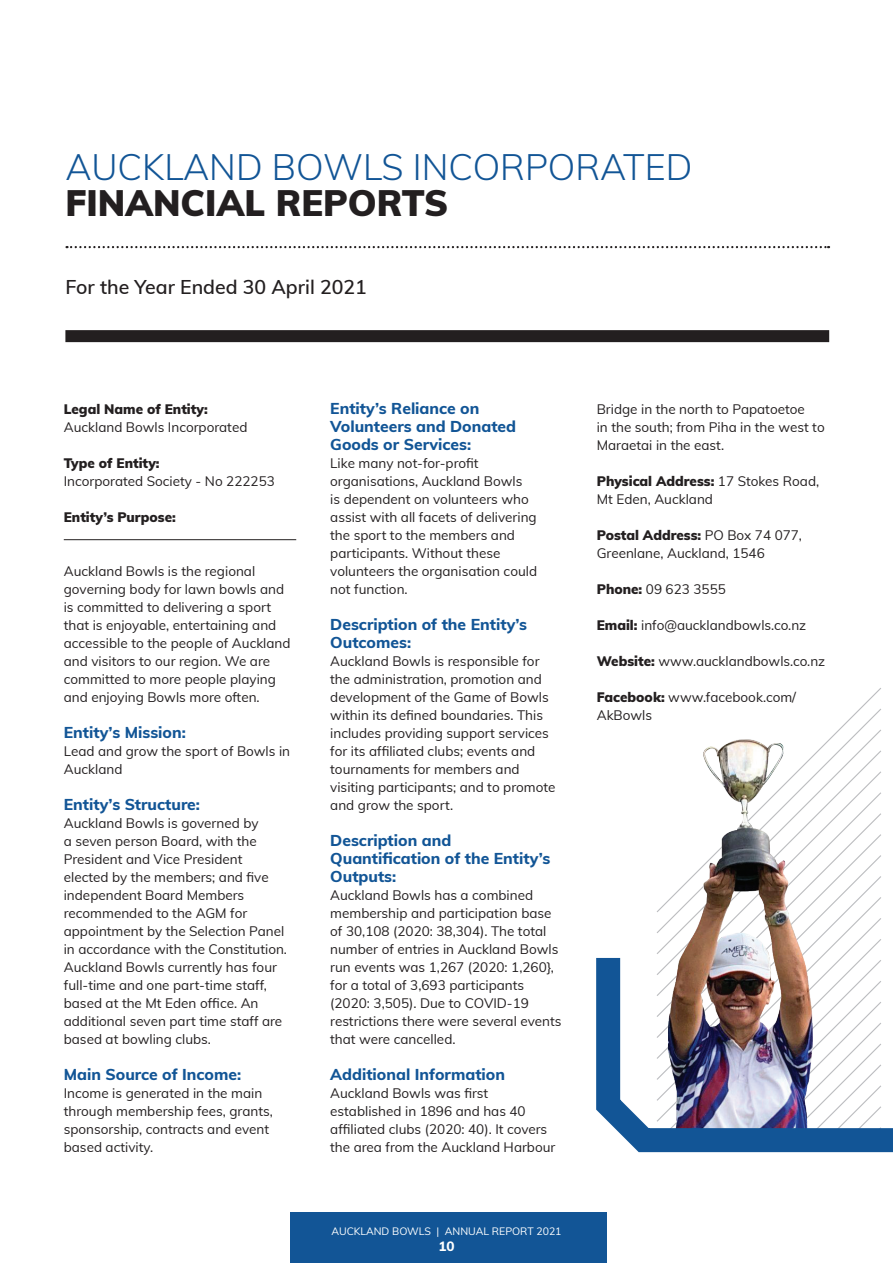
<style>
.page{position:relative;width:893px;height:1263px;background:#fff}
.page>*{position:absolute;margin:0;border:0;box-sizing:border-box;transform-origin:0 0}
.t1{font:300 36px "Muli";color:#125596}
.t2{font:900 36px "Muli";color:#231f20}
.t3{font:600 19.5px "Muli";color:#231f20}
.t4{font:800 15.75px/18px "Muli";color:#125596}
.t5{font:13.5px/18px "Muli";color:#231f20}
.t6{font:900 13.5px "Muli";color:#231f20}
.t7{font:800 13.5px "Muli";color:#fff}
.t8{font:10.5px "Muli";color:#fff}
.s1{font-weight:900}
</style>
<div class="page">
<div style="left:290px;top:1212px;width:317px;height:51px;background:#125596"></div>
<svg style="left:67px;top:246px;width:762px;height:2px"></svg>
<div style="left:65px;top:330px;width:764px;height:12px;background:#231f20"></div>
<hr style="left:64px;top:539px;width:232px;height:1px;background:#231f20">
<img style="left:657px;top:726px;width:206px;height:208px">
<img style="left:596px;top:934px;width:297px;height:219px">
<h1 class="t1" style="left:65px;top:141px;width:628px">AUCKLAND BOWLS INCORPORATED</h1>
<h1 class="t2" style="left:65px;top:177px;width:384px">FINANCIAL REPORTS</h1>
<h2 class="t3" style="left:65px;top:273px;width:303px">For the Year Ended 30 April 2021</h2>
<p class="t6" style="left:64px;top:399px;width:146px">Legal Name of Entity:</p>
<p class="t5" style="left:64px;top:417px;width:185px">Auckland Bowls Incorporated</p>
<p class="t6" style="left:64px;top:453px;width:97px">Type of Entity:</p>
<p class="t5" style="left:64px;top:471px;width:213px">Incorporated Society - No 222253</p>
<p class="t6" style="left:64px;top:507px;width:114px">Entity’s Purpose:</p>
<p class="t5" style="left:64px;top:561px;width:228px">Auckland Bowls is the regional governing body for lawn bowls and is committed to delivering a sport that is enjoyable, entertaining and accessible to the people of Auckland and visitors to our region. We are committed to more people playing and enjoying Bowls more often.</p>
<p class="t4" style="left:64px;top:723px;width:124px">Entity’s Mission:</p>
<p class="t5" style="left:64px;top:741px;width:228px">Lead and grow the sport of Bowls in<br>Auckland</p>
<p class="t4" style="left:64px;top:795px;width:138px">Entity’s Structure:</p>
<p class="t5" style="left:64px;top:813px;width:225px">Auckland Bowls is governed by<br>a seven person Board, with the<br>President and Vice President elected by the members; and five independent Board Members recommended to the AGM for appointment by the Selection Panel in accordance with the Constitution.<br>Auckland Bowls currently has four full-time and one part-time staff, based at the Mt Eden office. An additional seven part time staff are based at bowling clubs.</p>
<p class="t4" style="left:64px;top:1065px;width:179px">Main Source of Income:</p>
<p class="t5" style="left:64px;top:1083px;width:211px">Income is generated in the main through membership fees, grants, sponsorship, contracts and event based activity.</p>
<p class="t4" style="left:330px;top:399px;width:187px">Entity’s Reliance on<br>Volunteers and Donated<br>Goods or Services:</p>
<p class="t5" style="left:330px;top:453px;width:208px">Like many not-for-profit organisations, Auckland Bowls<br>is dependent on volunteers who assist with all facets of delivering the sport to the members and participants. Without these volunteers the organisation could not function.</p>
<p class="t4" style="left:330px;top:615px;width:198px">Description of the Entity’s<br>Outcomes:</p>
<p class="t5" style="left:330px;top:651px;width:227px">Auckland Bowls is responsible for the administration, promotion and development of the Game of Bowls within its defined boundaries. This includes providing support services for its affiliated clubs; events and tournaments for members and visiting participants; and to promote and grow the sport.</p>
<p class="t4" style="left:330px;top:831px;width:222px">Description and<br>Quantification of the Entity’s<br>Outputs:</p>
<p class="t5" style="left:330px;top:885px;width:233px">Auckland Bowls has a combined membership and participation base of 30,108 (2020: 38,304). The total number of entries in Auckland Bowls run events was 1,267 (2020: 1,260}, for a total of 3,693 participants (2020: 3,505). Due to COVID-19 restrictions there were several events that were cancelled.</p>
<p class="t4" style="left:330px;top:1065px;width:176px">Additional Information</p>
<p class="t5" style="left:330px;top:1083px;width:227px">Auckland Bowls was first established in 1896 and has 40 affiliated clubs (2020: 40). It covers the area from the Auckland Harbour</p>
<p class="t8" style="left:331px;top:1223px;width:232px">AUCKLAND BOWLS | ANNUAL REPORT 2021</p>
<p class="t7" style="left:438px;top:1236px;width:18px">10</p>
<p class="t5" style="left:597px;top:399px;width:229px">Bridge in the north to Papatoetoe<br>in the south; from Piha in the west to<br>Maraetai in the east.</p>
<p class="t5" style="left:597px;top:471px;width:224px"><span class="s1">Physical Address:</span> 17 Stokes Road,<br>Mt Eden, Auckland</p>
<p class="t5" style="left:597px;top:525px;width:207px"><span class="s1">Postal Address:</span> PO Box 74 077,<br>Greenlane, Auckland, 1546</p>
<p class="t5" style="left:597px;top:579px;width:131px"><span class="s1">Phone:</span> 09 623 3555</p>
<p class="t5" style="left:597px;top:615px;width:211px"><span class="s1">Email:</span> info@aucklandbowls.co.nz</p>
<p class="t5" style="left:597px;top:651px;width:230px"><span class="s1">Website:</span> www.aucklandbowls.co.nz</p>
<p class="t5" style="left:597px;top:687px;width:201px"><span class="s1">Facebook:</span> www.facebook.com/<br>AkBowls</p>
</div>
